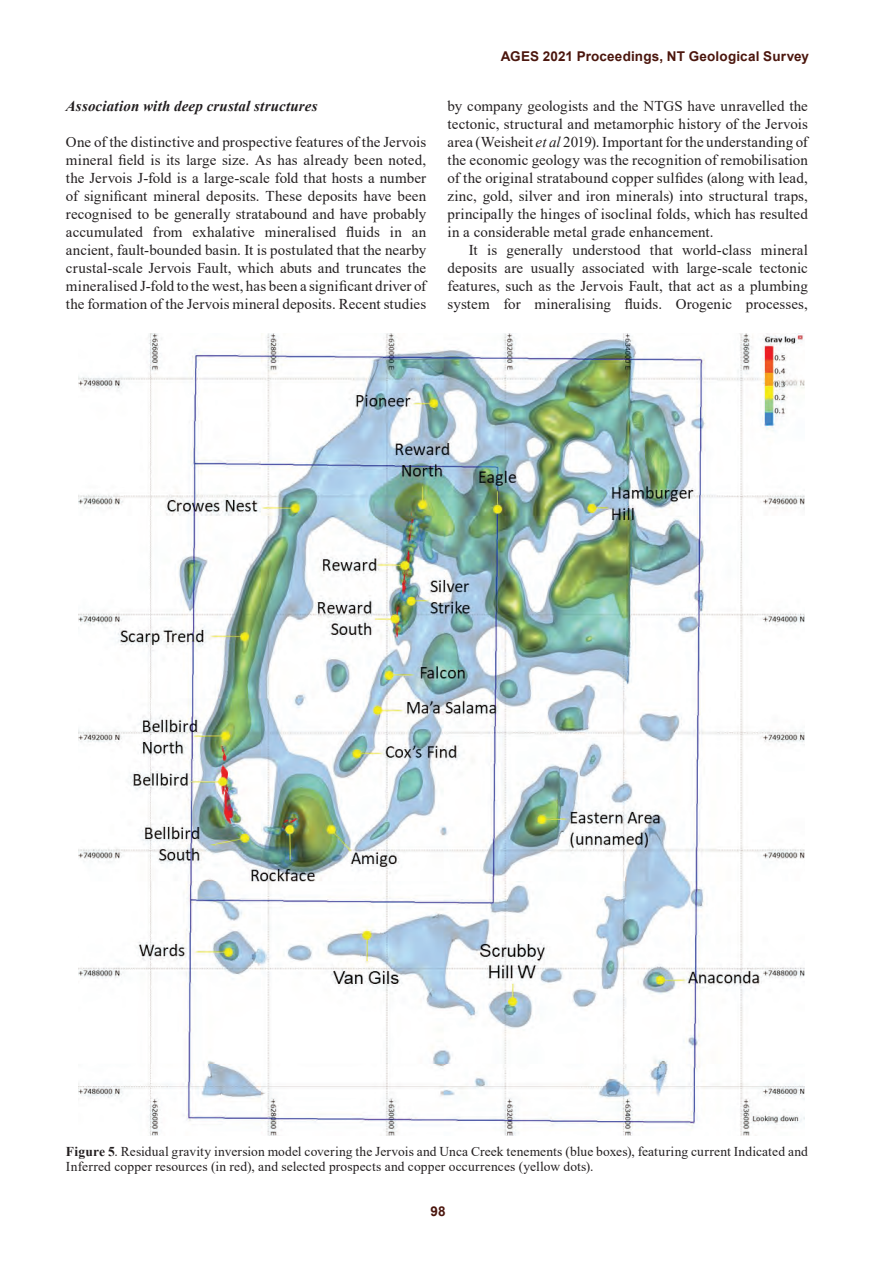
<style>
.page{position:relative;width:893px;height:1263px;background:#fff}
.page>*{position:absolute;margin:0;border:0;box-sizing:border-box;transform-origin:0 0}
.AGES_____Body_text_I{font:15px/18px "Times New Roman";letter-spacing:.005em;color:#231f20;text-align:justify}
.AGES_____Body_text{font:15px/18px "Times New Roman";letter-spacing:.005em;color:#231f20;text-align:justify}
.AGES_____Heading_Lev{font:italic 700 15px "Times New Roman";letter-spacing:.01em;color:#231f20}
.AGES_____Figure_Capt{font:13.5px/15px "Times New Roman";letter-spacing:.01em;color:#231f20}
.t1{font:700 13.5px "Arial";letter-spacing:.01em;color:#4b160d}
.s1{font-style:italic}
.s2{font-weight:700}
</style>
<div class="page">
<img style="left:79px;top:334px;width:725px;height:802px">
<p class="AGES_____Heading_Lev" style="left:66px;top:95px;width:253px">Association with deep crustal structures</p>
<p class="AGES_____Body_text_I" style="left:66px;top:132px;width:362px">One of the distinctive and prospective features of the Jervois mineral field is its large size. As has already been noted, the Jervois J-fold is a large-scale fold that hosts a number of significant mineral deposits. These deposits have been recognised to be generally stratabound and have probably accumulated from exhalative mineralised fluids in an ancient, fault-bounded basin. It is postulated that the nearby crustal-scale Jervois Fault, which abuts and truncates the mineralised J-fold to the west, has been a significant driver of the formation of the Jervois mineral deposits. Recent studies</p>
<p class="t1" style="left:501px;top:46px;width:310px">AGES 2021 Proceedings, NT Geological Survey</p>
<p class="AGES_____Body_text_I" style="left:448px;top:96px;width:362px">by company geologists and the NTGS have unravelled the tectonic, structural and metamorphic history of the Jervois area (Weisheit <span class="s1">et al</span> 2019). Important for the understanding of the economic geology was the recognition of remobilisation of the original stratabound copper sulfides (along with lead, zinc, gold, silver and iron minerals) into structural traps, principally the hinges of isoclinal folds, which has resulted in a considerable metal grade enhancement.</p>
<p class="AGES_____Body_text" style="left:448px;top:240px;width:362px;text-indent:21px">It is generally understood that world-class mineral deposits are usually associated with large-scale tectonic features, such as the Jervois Fault, that act as a plumbing system for mineralising fluids. Orogenic processes,</p>
<p class="AGES_____Figure_Capt" style="left:66px;top:1144px;width:743px"><span class="s2">Figure 5</span>. Residual gravity inversion model covering the Jervois and Unca Creek tenements (blue boxes), featuring current Indicated and<br>Inferred copper resources (in red), and selected prospects and copper occurrences (yellow dots).</p>
<p class="t1" style="left:430px;top:1202px;width:17px">98</p>
</div>
